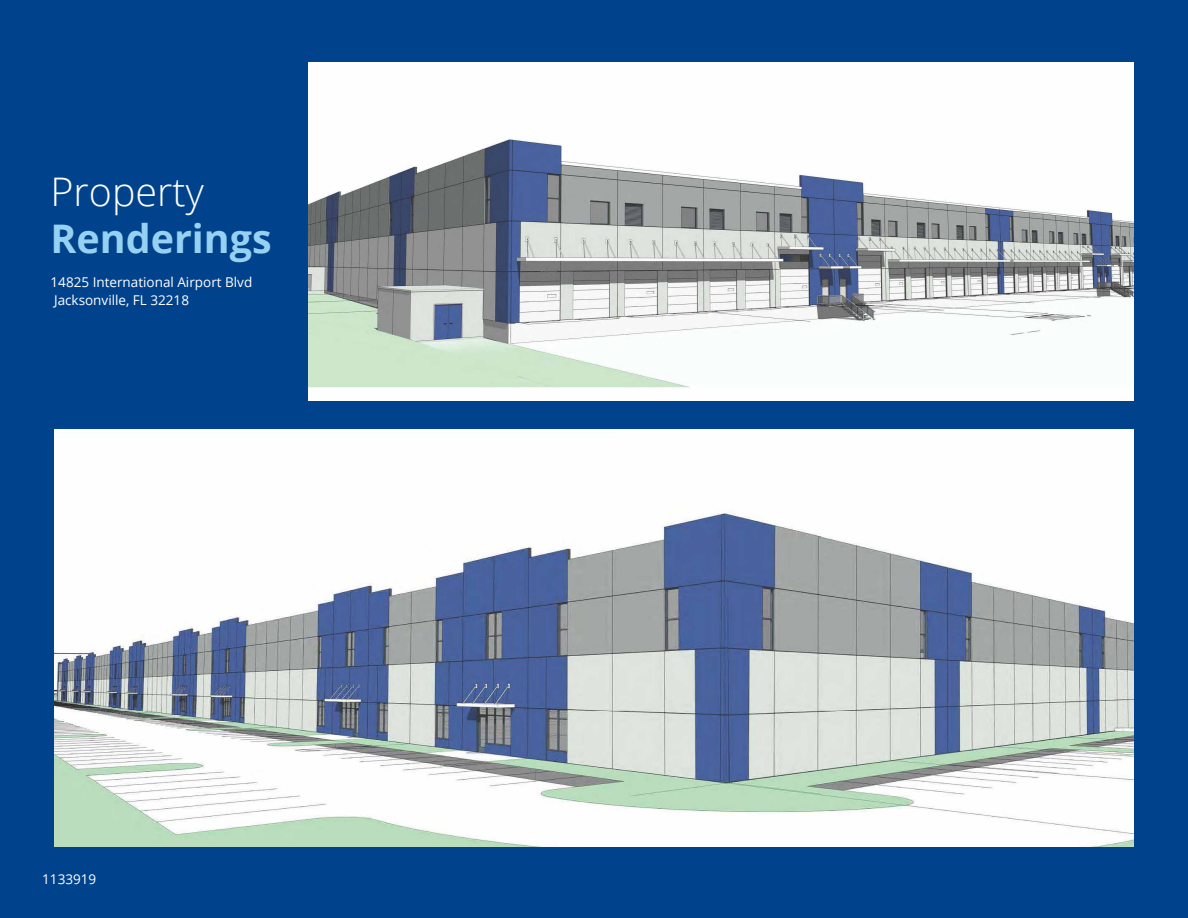
<style>
.page{position:relative;width:1188px;height:918px;background:#00438c}
.page>*{position:absolute;margin:0;border:0;box-sizing:border-box;transform-origin:0 0}
.t1{font:700 39.45px "Open Sans";color:#96d1f2}
.t2{font:300 39.45px "Open Sans";color:#fff}
.t3{font:13.5px/18px "Open Sans";color:#fff}
</style>
<div class="page">
<img style="left:309px;top:62px;width:825px;height:339px">
<img style="left:54px;top:432px;width:1079px;height:415px">
<h1 class="t2" style="left:51px;top:165px;width:155px">Property</h1>
<h1 class="t1" style="left:51px;top:211px;width:223px">Renderings</h1>
<p class="t3" style="left:51px;top:273px;width:203px">14825 International Airport Blvd<br>Jacksonville, FL 32218</p>
<p class="t3" style="left:42px;top:870px;width:56px">1133919</p>
</div>
